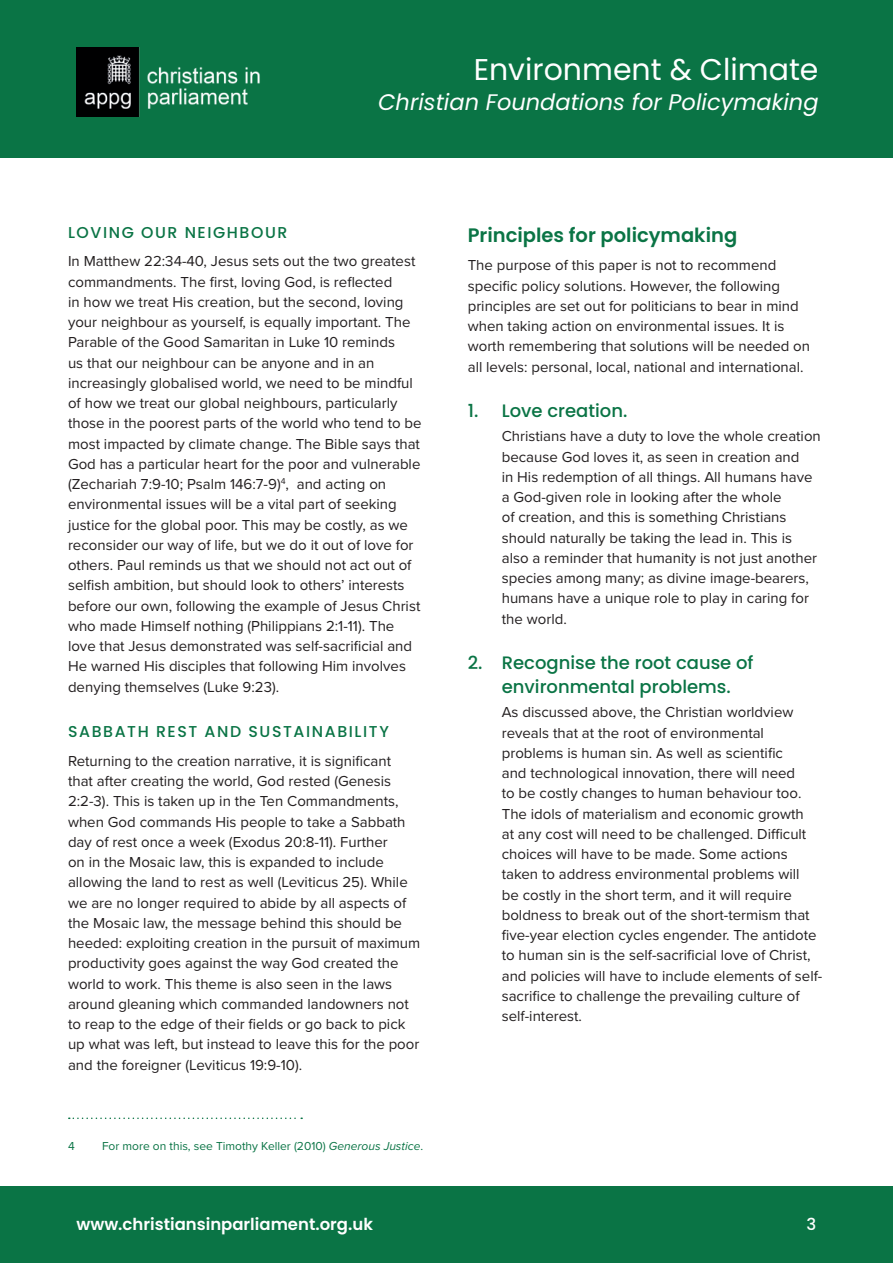
<style>
.page{position:relative;width:893px;height:1263px;background:#fff}
.page>*{position:absolute;margin:0;border:0;box-sizing:border-box;transform-origin:0 0}
.t1{font:30px "Poppins";color:#fff}
.t2{font:italic 22.5px "Poppins";color:#fff}
.t3{font:600 19.5px "Poppins";color:#0a7445}
.t4{font:500 18px/24px "Poppins";color:#0a7445}
.t5{font:600 16.5px "Poppins";color:#fff}
.t6{font:500 16.5px "Poppins";color:#fff}
.t7{font:500 15.75px "Poppins";letter-spacing:.1em;color:#0a7445}
.t8{font:15px/20.2px "Proxima Nova";color:#231f20}
.t9{font:12px "Proxima Nova";color:#0a7445}
.s1{font-style:italic}
</style>
<div class="page">
<svg style="left:69px;top:1117px;width:233px;height:2px"></svg>
<div style="left:0;top:1186px;width:893px;height:77px;background:#0a7445"></div>
<div style="left:0;top:0;width:893px;height:158px;background:#0a7445"></div>
<img style="left:77px;top:48px;width:183px;height:68px">
<h1 class="t1" style="left:474px;top:52px;width:346px">Environment &amp; Climate</h1>
<h2 class="t2" style="left:378px;top:89px;width:442px">Christian Foundations for Policymaking</h2>
<p class="t7" style="left:68px;top:223px;width:221px">LOVING OUR NEIGHBOUR</p>
<p class="t8" style="left:68px;top:251px;width:355px">In Matthew 22:34-40, Jesus sets out the two greatest commandments. The first, loving God, is reflected<br>in how we treat His creation, but the second, loving your neighbour as yourself, is equally important. The Parable of the Good Samaritan in Luke 10 reminds<br>us that our neighbour can be anyone and in an increasingly globalised world, we need to be mindful of how we treat our global neighbours, particularly those in the poorest parts of the world who tend to be most impacted by climate change. The Bible says that God has a particular heart for the poor and vulnerable (Zechariah 7:9-10; Psalm 146:7-9)<sup>4</sup>, and acting on environmental issues will be a vital part of seeking justice for the global poor. This may be costly, as we reconsider our way of life, but we do it out of love for others. Paul reminds us that we should not act out of selfish ambition, but should look to others’ interests before our own, following the example of Jesus Christ who made Himself nothing (Philippians 2:1-11). The love that Jesus demonstrated was self-sacrificial and He warned His disciples that following Him involves denying themselves (Luke 9:23).</p>
<p class="t7" style="left:68px;top:722px;width:322px">SABBATH REST AND SUSTAINABILITY</p>
<p class="t8" style="left:68px;top:750px;width:354px">Returning to the creation narrative, it is significant<br>that after creating the world, God rested (Genesis 2:2-3). This is taken up in the Ten Commandments, when God commands His people to take a Sabbath day of rest once a week (Exodus 20:8-11). Further<br>on in the Mosaic law, this is expanded to include allowing the land to rest as well (Leviticus 25). While we are no longer required to abide by all aspects of the Mosaic law, the message behind this should be heeded: exploiting creation in the pursuit of maximum productivity goes against the way God created the world to work. This theme is also seen in the laws around gleaning which commanded landowners not to reap to the edge of their fields or go back to pick up what was left, but instead to leave this for the poor and the foreigner (Leviticus 19:9-10).</p>
<p class="t9" style="left:68px;top:1137px;width:8px">4</p>
<p class="t9" style="left:102px;top:1137px;width:323px">For more on this, see Timothy Keller (2010) <span class="s1">Generous Justice</span>.</p>
<p class="t5" style="left:77px;top:1214px;width:298px">www.christiansinparliament.org.uk</p>
<h3 class="t3" style="left:468px;top:223px;width:271px">Principles for policymaking</h3>
<p class="t8" style="left:468px;top:255px;width:344px">The purpose of this paper is not to recommend specific policy solutions. However, the following principles are set out for politicians to bear in mind when taking action on environmental issues. It is worth remembering that solutions will be needed on all levels: personal, local, national and international.</p>
<p class="t4" style="left:468px;top:399px;width:161px">1. Love creation.</p>
<p class="t8" style="left:502px;top:426px;width:321px">Christians have a duty to love the whole creation because God loves it, as seen in creation and<br>in His redemption of all things. All humans have a God-given role in looking after the whole<br>of creation, and this is something Christians should naturally be taking the lead in. This is also a reminder that humanity is not just another species among many; as divine image-bearers, humans have a unique role to play in caring for the world.</p>
<p class="t4" style="left:502px;top:651px;width:253px;text-indent:-34px">2. Recognise the root cause of environmental problems.</p>
<p class="t8" style="left:502px;top:702px;width:322px">As discussed above, the Christian worldview reveals that at the root of environmental problems is human sin. As well as scientific<br>and technological innovation, there will need<br>to be costly changes to human behaviour too.<br>The idols of materialism and economic growth<br>at any cost will need to be challenged. Difficult choices will have to be made. Some actions taken to address environmental problems will<br>be costly in the short term, and it will require boldness to break out of the short-termism that five-year election cycles engender. The antidote to human sin is the self-sacrificial love of Christ, and policies will have to include elements of self&shy;sacrifice to challenge the prevailing culture of self-interest.</p>
<p class="t6" style="left:807px;top:1214px;width:11px">3</p>
</div>
